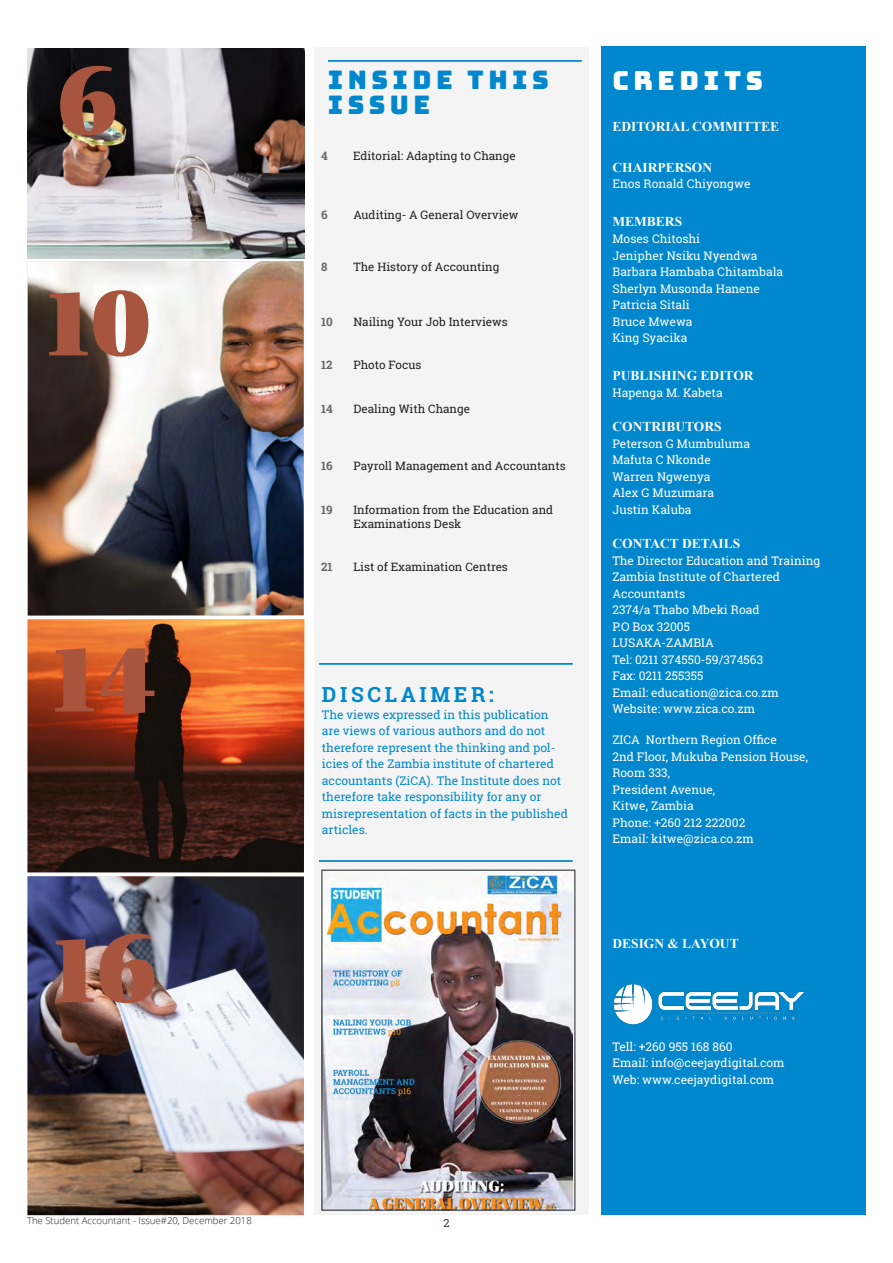
<style>
.page{position:relative;width:893px;height:1263px;background:#fff}
.page>*{position:absolute;margin:0;border:0;box-sizing:border-box;transform-origin:0 0}
.t1{font:101.1px "Utopia Std Black Headline";color:#a7553f}
.t2{font:26.25px "Bungee Layers";letter-spacing:.175em;color:#fff}
.t3{font:25.5px/25.5px "Bungee Layers";letter-spacing:.175em;color:#0087cd}
.t4{font:700 21px "Roboto Slab";letter-spacing:.175em;color:#0088cd}
.t5{font:700 13.5px "Times New Roman";color:#fff}
.t6{font:12px/16.5px "Roboto Slab";color:#fff}
.t7{font:12px/16.5px "Roboto Slab";color:#0088cd}
.t8{font:11.7px/14px "Roboto Slab";color:#231f20}
.t9{font:700 11.7px "Roboto Slab";color:#656969}
.t10{font:11.1px "Roboto Slab";color:#323738}
.t11{font:300 9.6px "Open Sans";color:#231f20}
</style>
<div class="page">
<div style="left:314px;top:48px;width:275px;height:1167px;background:#f4f4f4"></div>
<div style="left:601px;top:47px;width:265px;height:1168px;background:#0087cd"></div>
<img style="left:613px;top:984px;width:191px;height:41px">
<img style="left:28px;top:261px;width:276px;height:354px">
<img style="left:27px;top:619px;width:277px;height:253px">
<img style="left:27px;top:876px;width:277px;height:339px">
<hr style="left:328px;top:60px;width:254px;height:2px;background:#0088cd">
<hr style="left:319px;top:663px;width:254px;height:2px;background:#0088cd">
<hr style="left:319px;top:860px;width:254px;height:2px;background:#0088cd">
<img style="left:27px;top:49px;width:277px;height:210px">
<img style="left:323px;top:872px;width:250px;height:337px">
<div style="left:321px;top:870px;width:254px;height:341px;border:1px solid #323738"></div>
<h1 class="t1" style="left:58px;top:48px;width:61px">6</h1>
<h1 class="t1" style="left:39px;top:270px;width:113px">10</h1>
<h1 class="t1" style="left:45px;top:626px;width:113px">14</h1>
<h1 class="t1" style="left:45px;top:916px;width:113px">16</h1>
<h3 class="t3" style="left:328px;top:67px;width:222px">INSIDE THIS<br>ISSUE</h3>
<p class="t9" style="left:321px;top:148px;width:8px">4</p>
<p class="t8" style="left:353px;top:149px;width:164px">Editorial: Adapting to Change</p>
<p class="t9" style="left:321px;top:206px;width:8px">6</p>
<p class="t8" style="left:353px;top:207px;width:167px">Auditing- A General Overview</p>
<p class="t9" style="left:321px;top:259px;width:8px">8</p>
<p class="t8" style="left:353px;top:259px;width:147px">The History of Accounting</p>
<p class="t9" style="left:321px;top:314px;width:13px">10</p>
<p class="t8" style="left:353px;top:315px;width:156px">Nailing Your Job Interviews</p>
<p class="t9" style="left:321px;top:357px;width:13px">12</p>
<p class="t8" style="left:353px;top:358px;width:70px">Photo Focus</p>
<p class="t9" style="left:321px;top:401px;width:13px">14</p>
<p class="t8" style="left:353px;top:402px;width:118px">Dealing With Change</p>
<p class="t9" style="left:321px;top:458px;width:13px">16</p>
<p class="t8" style="left:353px;top:459px;width:214px">Payroll Management and Accountants</p>
<p class="t9" style="left:321px;top:502px;width:13px">19</p>
<p class="t8" style="left:353px;top:503px;width:201px">Information from the Education and<br>Examinations Desk</p>
<p class="t9" style="left:321px;top:559px;width:13px">21</p>
<p class="t8" style="left:353px;top:560px;width:156px">List of Examination Centres</p>
<h3 class="t4" style="left:322px;top:680px;width:173px">DISCLAIMER:</h3>
<p class="t7" style="left:322px;top:706px;width:247px">The views expressed in this publication are views of various authors and do not therefore represent the thinking and pol&shy;icies of the Zambia institute of chartered accountants (ZiCA). The Institute does not therefore take responsibility for any or misrepresentation of facts in the published articles.</p>
<h2 class="t2" style="left:612px;top:66px;width:152px">CREDITS</h2>
<p class="t5" style="left:612px;top:118px;width:168px">EDITORIAL COMMITTEE</p>
<p class="t5" style="left:612px;top:158px;width:101px">CHAIRPERSON</p>
<p class="t6" style="left:612px;top:176px;width:140px">Enos Ronald Chiyongwe</p>
<p class="t5" style="left:612px;top:213px;width:71px">MEMBERS</p>
<p class="t6" style="left:612px;top:230px;width:172px">Moses Chitoshi<br>Jenipher Nsiku Nyendwa<br>Barbara Hambaba Chitambala<br>Sherlyn Musonda Hanene<br>Patricia Sitali<br>Bruce Mwewa<br>King Syacika</p>
<p class="t5" style="left:612px;top:366px;width:143px">PUBLISHING EDITOR</p>
<p class="t6" style="left:612px;top:384px;width:112px">Hapenga M. Kabeta</p>
<p class="t5" style="left:612px;top:417px;width:111px">CONTRIBUTORS</p>
<p class="t6" style="left:612px;top:435px;width:139px">Peterson G Mumbuluma<br>Mafuta C Nkonde<br>Warren Ngwenya<br>Alex G Muzumara<br>Justin Kaluba</p>
<p class="t5" style="left:612px;top:534px;width:129px">CONTACT DETAILS</p>
<p class="t6" style="left:612px;top:552px;width:209px">The Director Education and Training<br>Zambia Institute of Chartered<br>Accountants<br>2374/a Thabo Mbeki Road<br>P.O Box 32005<br>LUSAKA-ZAMBIA<br>Tel: 0211 374550-59/374563<br>Fax: 0211 255355<br>Email: education@zica.co.zm<br>Website: www.zica.co.zm</p>
<p class="t6" style="left:612px;top:731px;width:197px">ZICA Northern Region Office<br>2nd Floor, Mukuba Pension House,<br>Room 333,<br>President Avenue,<br>Kitwe, Zambia<br>Phone: +260 212 222002<br>Email: kitwe@zica.co.zm</p>
<p class="t5" style="left:612px;top:934px;width:128px">DESIGN &amp; LAYOUT</p>
<p class="t6" style="left:612px;top:1038px;width:174px">Tell: +260 955 168 860<br>Email: info@ceejaydigital.com<br>Web: www.ceejaydigital.com</p>
<p class="t11" style="left:27px;top:1214px;width:226px">The Student Accountant - Issue#20, December 2018</p>
<p class="t10" style="left:443px;top:1215px;width:8px">2</p>
</div>
